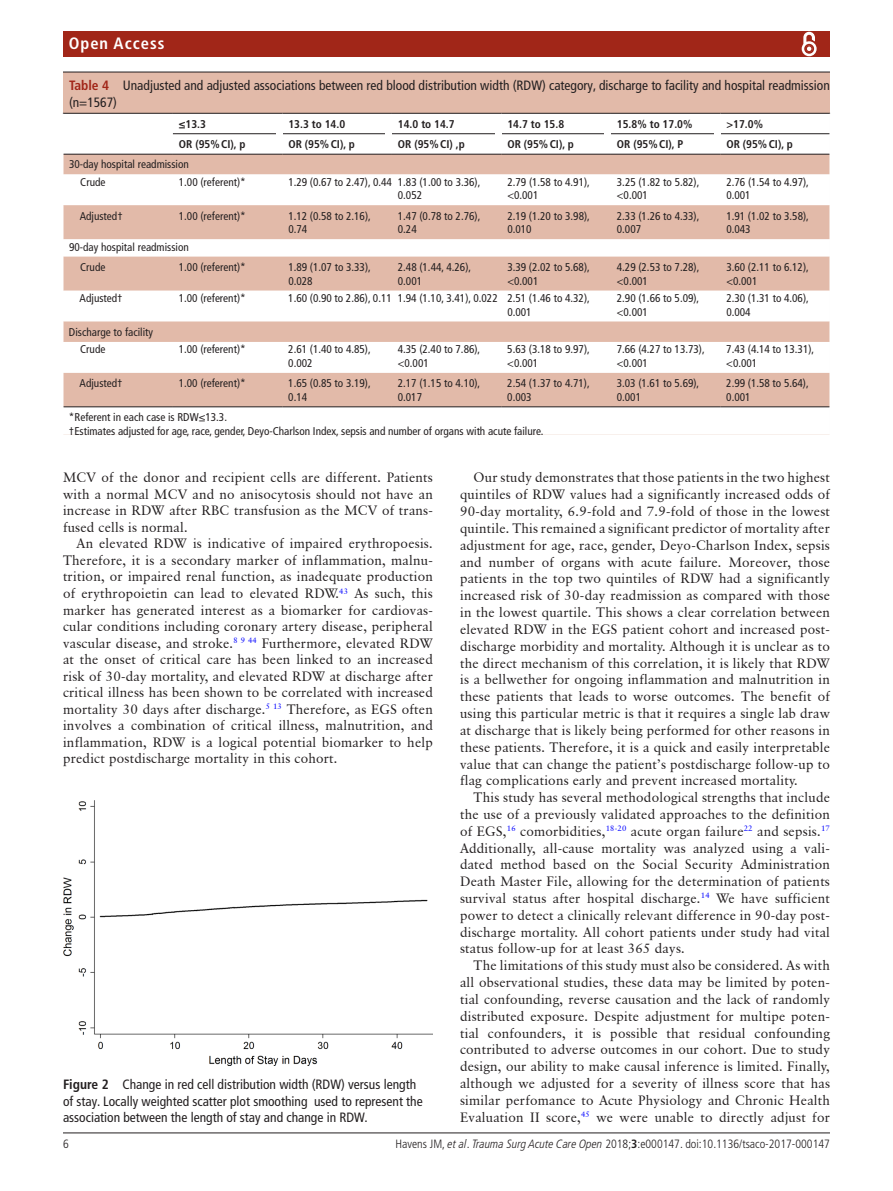
<style>
.page{position:relative;width:893px;height:1191px;background:#fff}
.page>*{position:absolute;margin:0;border:0;box-sizing:border-box;transform-origin:0 0}
.t1{font:700 condensed 16.5px "Frutiger LT Std";letter-spacing:.065em;color:#fff}
.t2{font:13.5px/16.8px "Classical Garamond BT";letter-spacing:.015em;color:#231f20;text-align:justify}
.t3{font:condensed 13.5px/16.5px "Frutiger LT Pro";color:#231f20}
.t4{font:300 condensed 12px "Frutiger LT Pro";color:#231f20}
.t5{font:condensed 11.25px/13.5px "Frutiger LT Pro";color:#231f20}
.t6{font:700 condensed 11.25px "Frutiger LT Pro";color:#231f20}
.s1{font-weight:700;color:#a12618}
.s2{font-weight:700}
.s3{font-style:italic}
</style>
<div class="page">
<hr style="left:63px;top:1132px;width:767px;height:1px;background:#231f20">
<div style="left:63px;top:31px;width:767px;height:25px;background:#a12618"></div>
<svg style="left:801px;top:31px;width:19px;height:26px"></svg>
<div style="left:806px;top:45px;width:7px;height:7px;border:1px solid #a12618;border-radius:50%"></div>
<div style="left:63px;top:72px;width:767px;height:363px;background:#e2baa9"></div>
<hr style="left:63px;top:72px;width:767px;height:1px;background:#231f20">
<svg style="left:64px;top:174px;width:766px;height:261px;fill:#fff"></svg>
<hr style="left:63px;top:406px;width:110px;height:1px;background:#231f20">
<hr style="left:173px;top:406px;width:109px;height:1px;background:#231f20">
<hr style="left:282px;top:406px;width:110px;height:1px;background:#231f20">
<hr style="left:392px;top:406px;width:109px;height:1px;background:#231f20">
<hr style="left:501px;top:406px;width:110px;height:1px;background:#231f20">
<hr style="left:611px;top:406px;width:109px;height:1px;background:#231f20">
<hr style="left:720px;top:406px;width:110px;height:1px;background:#231f20">
<hr style="left:63px;top:174px;width:1px;height:31px;background:#fff">
<hr style="left:63px;top:205px;width:1px;height:34px;background:#fff">
<svg style="left:63px;top:239px;width:1px;height:18px"></svg>
<hr style="left:63px;top:257px;width:1px;height:33px;background:#fff">
<hr style="left:63px;top:290px;width:1px;height:31px;background:#fff">
<svg style="left:63px;top:321px;width:1px;height:21px"></svg>
<hr style="left:63px;top:342px;width:1px;height:31px;background:#fff">
<hr style="left:63px;top:373px;width:1px;height:34px;background:#fff">
<svg style="left:63px;top:407px;width:1px;height:28px"></svg>
<svg style="left:63px;top:113px;width:768px;height:61px"></svg>
<img style="left:63px;top:800px;width:370px;height:265px">
<p class="t1" style="left:69px;top:34px;width:97px">Open Access</p>
<p class="t3" style="left:69px;top:78px;width:762px"><span class="s1">Table 4</span> Unadjusted and adjusted associations between red blood distribution width (RDW) category, discharge to facility and hospital readmission (n=1567)</p>
<p class="t6" style="left:179px;top:117px;width:29px">≤13.3</p>
<p class="t6" style="left:288px;top:117px;width:58px">13.3 to 14.0</p>
<p class="t6" style="left:398px;top:117px;width:58px">14.0 to 14.7</p>
<p class="t6" style="left:507px;top:117px;width:58px">14.7 to 15.8</p>
<p class="t6" style="left:617px;top:117px;width:77px">15.8% to 17.0%</p>
<p class="t6" style="left:726px;top:117px;width:38px">&gt;17.0%</p>
<p class="t6" style="left:179px;top:138px;width:68px">OR (95%CI), p</p>
<p class="t6" style="left:288px;top:138px;width:68px">OR (95%CI), p</p>
<p class="t6" style="left:398px;top:138px;width:68px">OR (95%CI) ,p</p>
<p class="t6" style="left:507px;top:138px;width:68px">OR (95%CI), p</p>
<p class="t6" style="left:617px;top:138px;width:68px">OR (95%CI), P</p>
<p class="t6" style="left:726px;top:138px;width:68px">OR (95%CI), p</p>
<p class="t5" style="left:80px;top:156px;width:110px;line-height:17.4px;text-indent:-11px">30-day hospital readmission<br>Crude</p>
<p class="t5" style="left:179px;top:175px;width:69px">1.00 (referent)*</p>
<p class="t5" style="left:398px;top:175px;width:84px;text-indent:-109px">1.29 (0.67 to 2.47), 0.44 1.83 (1.00 to 3.36),<br>0.052</p>
<p class="t5" style="left:507px;top:175px;width:84px">2.79 (1.58 to 4.91), &lt;0.001</p>
<p class="t5" style="left:617px;top:175px;width:84px">3.25 (1.82 to 5.82), &lt;0.001</p>
<p class="t5" style="left:726px;top:175px;width:84px">2.76 (1.54 to 4.97),<br>0.001</p>
<p class="t5" style="left:80px;top:209px;width:45px">Adjusted†</p>
<p class="t5" style="left:179px;top:209px;width:69px">1.00 (referent)*</p>
<p class="t5" style="left:288px;top:209px;width:84px">1.12 (0.58 to 2.16),<br>0.74</p>
<p class="t5" style="left:398px;top:209px;width:84px">1.47 (0.78 to 2.76),<br>0.24</p>
<p class="t5" style="left:507px;top:209px;width:84px">2.19 (1.20 to 3.98),<br>0.010</p>
<p class="t5" style="left:617px;top:209px;width:84px">2.33 (1.26 to 4.33),<br>0.007</p>
<p class="t5" style="left:726px;top:209px;width:84px">1.91 (1.02 to 3.58),<br>0.043</p>
<p class="t5" style="left:80px;top:236px;width:110px;line-height:20.4px;text-indent:-11px">90-day hospital readmission<br>Crude</p>
<p class="t5" style="left:179px;top:260px;width:69px">1.00 (referent)*</p>
<p class="t5" style="left:288px;top:260px;width:84px">1.89 (1.07 to 3.33),<br>0.028</p>
<p class="t5" style="left:398px;top:260px;width:75px">2.48 (1.44, 4.26),<br>0.001</p>
<p class="t5" style="left:507px;top:260px;width:84px">3.39 (2.02 to 5.68), &lt;0.001</p>
<p class="t5" style="left:617px;top:260px;width:84px">4.29 (2.53 to 7.28), &lt;0.001</p>
<p class="t5" style="left:726px;top:260px;width:84px">3.60 (2.11 to 6.12), &lt;0.001</p>
<p class="t5" style="left:80px;top:291px;width:45px">Adjusted†</p>
<p class="t5" style="left:179px;top:291px;width:69px">1.00 (referent)*</p>
<p class="t5" style="left:507px;top:291px;width:84px;text-indent:-219px">1.60 (0.90 to 2.86), 0.11 1.94 (1.10, 3.41), 0.022 2.51 (1.46 to 4.32),<br>0.001</p>
<p class="t5" style="left:617px;top:291px;width:84px">2.90 (1.66 to 5.09), &lt;0.001</p>
<p class="t5" style="left:726px;top:291px;width:84px">2.30 (1.31 to 4.06),<br>0.004</p>
<p class="t5" style="left:80px;top:323px;width:74px;line-height:17.4px;text-indent:-11px">Discharge to facility<br>Crude</p>
<p class="t5" style="left:179px;top:343px;width:69px">1.00 (referent)*</p>
<p class="t5" style="left:288px;top:343px;width:84px">2.61 (1.40 to 4.85),<br>0.002</p>
<p class="t5" style="left:398px;top:343px;width:84px">4.35 (2.40 to 7.86), &lt;0.001</p>
<p class="t5" style="left:507px;top:343px;width:84px">5.63 (3.18 to 9.97), &lt;0.001</p>
<p class="t5" style="left:617px;top:343px;width:89px">7.66 (4.27 to 13.73), &lt;0.001</p>
<p class="t5" style="left:726px;top:343px;width:89px">7.43 (4.14 to 13.31), &lt;0.001</p>
<p class="t5" style="left:80px;top:377px;width:45px">Adjusted†</p>
<p class="t5" style="left:179px;top:377px;width:69px">1.00 (referent)*</p>
<p class="t5" style="left:288px;top:377px;width:84px">1.65 (0.85 to 3.19),<br>0.14</p>
<p class="t5" style="left:398px;top:377px;width:84px">2.17 (1.15 to 4.10),<br>0.017</p>
<p class="t5" style="left:507px;top:377px;width:84px">2.54 (1.37 to 4.71),<br>0.003</p>
<p class="t5" style="left:617px;top:377px;width:84px">3.03 (1.61 to 5.69),<br>0.001</p>
<p class="t5" style="left:726px;top:377px;width:84px">2.99 (1.58 to 5.64),<br>0.001</p>
<p class="t5" style="left:69px;top:411px;width:476px">*Referent in each case is RDW≤13.3.<br>†Estimates adjusted for age, race, gender, Deyo-Charlson Index, sepsis and number of organs with acute failure.</p>
<p class="t2" style="left:63px;top:469px;width:371px">MCV of the donor and recipient cells are different. Patients with a normal MCV and no anisocytosis should not have an increase in RDW after RBC transfusion as the MCV of trans&shy;fused cells is normal.</p>
<p class="t2" style="left:63px;top:535px;width:371px;text-indent:14px">An elevated RDW is indicative of impaired erythropoesis.<br>Therefore, it is a secondary marker of inflammation, malnu&shy;trition, or impaired renal function, as inadequate production of erythropoietin can lead to elevated RDW.<sup>43</sup> As such, this marker has generated interest as a biomarker for cardiovas&shy;cular conditions including coronary artery disease, peripheral vascular disease, and stroke.<sup>8</sup> <sup>9</sup> <sup>44</sup> Furthermore, elevated RDW at the onset of critical care has been linked to an increased risk of 30-day mortality, and elevated RDW at discharge after critical illness has been shown to be correlated with increased mortality 30 days after discharge.<sup>5</sup> <sup>13</sup> Therefore, as EGS often involves a combination of critical illness, malnutrition, and inflammation, RDW is a logical potential biomarker to help predict postdischarge mortality in this cohort.</p>
<p class="t3" style="left:63px;top:1076px;width:361px"><span class="s2">Figure 2</span> Change in red cell distribution width (RDW) versus length of stay. Locally weighted scatter plot smoothing used to represent the association between the length of stay and change in RDW.</p>
<p class="t2" style="left:460px;top:469px;width:371px;text-indent:14px">Our study demonstrates that those patients in the two highest quintiles of RDW values had a significantly increased odds of 90-day mortality, 6.9-fold and 7.9-fold of those in the lowest quintile. This remained a significant predictor of mortality after adjustment for age, race, gender, Deyo-Charlson Index, sepsis and number of organs with acute failure. Moreover, those patients in the top two quintiles of RDW had a significantly increased risk of 30-day readmission as compared with those in the lowest quartile. This shows a clear correlation between elevated RDW in the EGS patient cohort and increased post&shy;discharge morbidity and mortality. Although it is unclear as to the direct mechanism of this correlation, it is likely that RDW is a bellwether for ongoing inflammation and malnutrition in these patients that leads to worse outcomes. The benefit of using this particular metric is that it requires a single lab draw at discharge that is likely being performed for other reasons in these patients. Therefore, it is a quick and easily interpretable value that can change the patient’s postdischarge follow-up to flag complications early and prevent increased mortality.</p>
<p class="t2" style="left:460px;top:789px;width:371px;text-indent:14px">This study has several methodological strengths that include the use of a previously validated approaches to the definition of EGS,<sup>16</sup> comorbidities,<sup>18-20</sup> acute organ failure<sup>22</sup> and sepsis.<sup>17<br></sup>Additionally, all-cause mortality was analyzed using a vali&shy;dated method based on the Social Security Administration Death Master File, allowing for the determination of patients survival status after hospital discharge.<sup>14</sup> We have sufficient power to detect a clinically relevant difference in 90-day post&shy;discharge mortality. All cohort patients under study had vital status follow-up for at least 365 days.</p>
<p class="t2" style="left:460px;top:957px;width:371px;text-indent:14px">The limitations of this study must also be considered. As with all observational studies, these data may be limited by poten&shy;tial confounding, reverse causation and the lack of randomly distributed exposure. Despite adjustment for multipe poten&shy;tial confounders, it is possible that residual confounding contributed to adverse outcomes in our cohort. Due to study design, our ability to make causal inference is limited. Finally, although we adjusted for a severity of illness score that has similar perfomance to Acute Physiology and Chronic Health Evaluation II score,<sup>45</sup> we were unable to directly adjust for</p>
<p class="t4" style="left:63px;top:1136px;width:7px">6</p>
<p class="t4" style="left:395px;top:1136px;width:436px">Havens JM, <span class="s3">et al</span>. <span class="s3">Trauma Surg Acute Care Open</span> 2018;<span class="s2">3</span>:e000147. doi:10.1136/tsaco-2017-000147</p>
</div>
